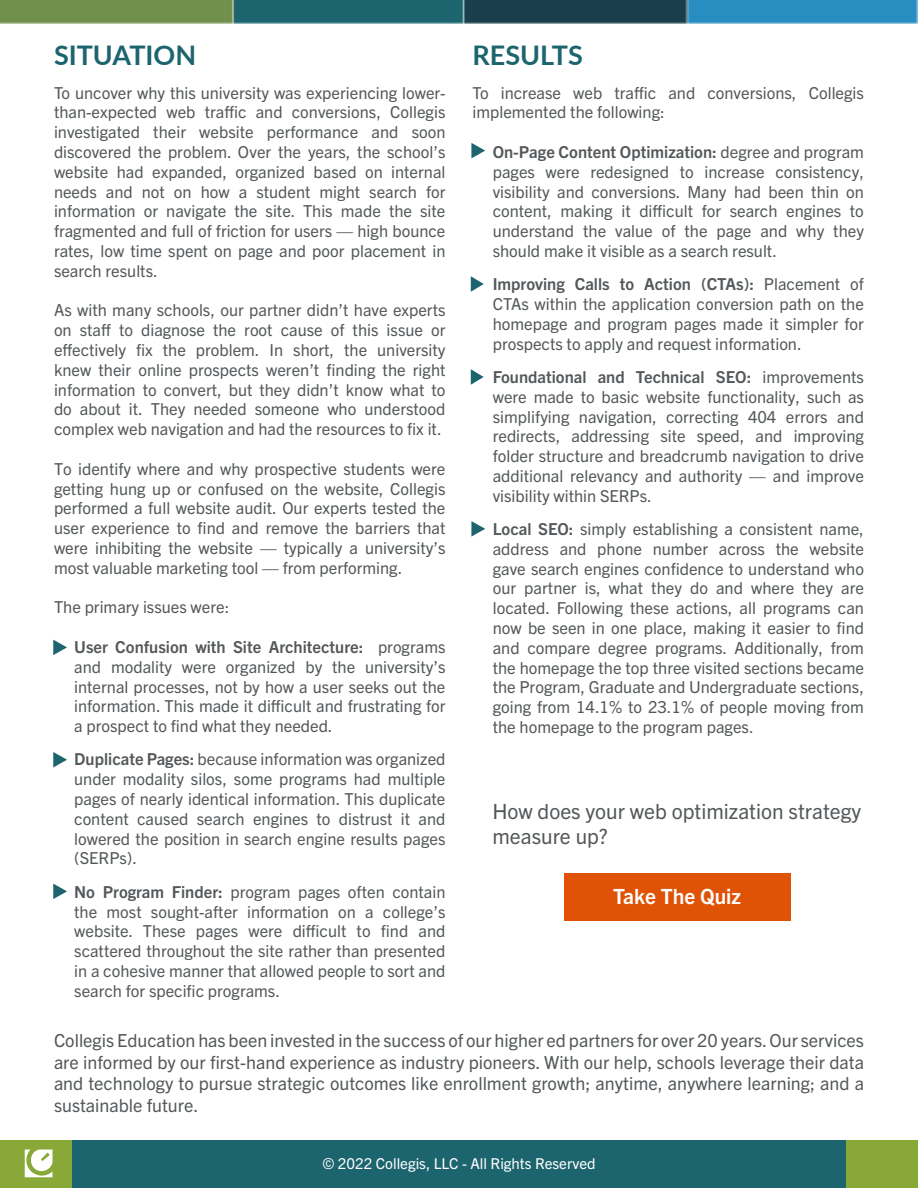
<style>
.page{position:relative;width:918px;height:1188px;background:#fff}
.page>*{position:absolute;margin:0;border:0;box-sizing:border-box;transform-origin:0 0}
.t1{font:700 27px "Lato";color:#1c646e}
.t2{font:21px/25.2px "Trade Gothic Next LT Pro";color:#54585a}
.t3{font:700 21px "Trade Gothic Next LT Pro";color:#fff}
.t4{font:18px/21.6px "Trade Gothic Next LT Pro";color:#54585a;text-align:justify}
.t5{font:16.5px/19.8px "Trade Gothic Next LT Pro";color:#54585a;text-align:justify}
.t6{font:15px "Trade Gothic Next LT Pro";color:#fff}
.s1{font-weight:700}
</style>
<div class="page">
<div style="left:0;top:1140px;width:918px;height:48px;background:#88a937"></div>
<div style="left:72px;top:1140px;width:774px;height:48px;background:#1c646e"></div>
<svg style="left:25px;top:1150px;width:27px;height:27px"></svg>
<img style="left:0;top:0;width:918px;height:23px">
<svg style="left:53px;top:639px;width:14px;height:16px"></svg>
<svg style="left:53px;top:752px;width:14px;height:16px"></svg>
<svg style="left:53px;top:883px;width:14px;height:16px"></svg>
<svg style="left:471px;top:143px;width:14px;height:16px"></svg>
<svg style="left:470px;top:276px;width:14px;height:16px"></svg>
<svg style="left:470px;top:369px;width:14px;height:16px"></svg>
<svg style="left:471px;top:521px;width:14px;height:16px"></svg>
<div style="left:564px;top:873px;width:227px;height:48px;background:#e05206"></div>
<h1 class="t1" style="left:54px;top:36px;width:144px">SITUATION</h1>
<p class="t5" style="left:54px;top:82px;width:393px">To uncover why this university was experiencing lower&shy;than-expected web traffic and conversions, Collegis investigated their website performance and soon discovered the problem. Over the years, the school’s website had expanded, organized based on internal needs and not on how a student might search for information or navigate the site. This made the site fragmented and full of friction for users — high bounce rates, low time spent on page and poor placement in search results.</p>
<p class="t5" style="left:54px;top:299px;width:393px">As with many schools, our partner didn’t have experts on staff to diagnose the root cause of this issue or effectively fix the problem. In short, the university knew their online prospects weren’t finding the right information to convert, but they didn’t know what to do about it. They needed someone who understood complex web navigation and had the resources to fix it.</p>
<p class="t5" style="left:54px;top:458px;width:393px">To identify where and why prospective students were getting hung up or confused on the website, Collegis performed a full website audit. Our experts tested the user experience to find and remove the barriers that were inhibiting the website — typically a university’s most valuable marketing tool — from performing.</p>
<p class="t5" style="left:54px;top:596px;width:177px">The primary issues were:</p>
<p class="t5" style="left:74px;top:636px;width:373px;text-indent:-20px"><span class="s1">• User Confusion with Site Architecture:</span> programs and modality were organized by the university’s internal processes, not by how a user seeks out the information. This made it difficult and frustrating for a prospect to find what they needed.</p>
<p class="t5" style="left:74px;top:748px;width:373px;text-indent:-20px"><span class="s1">• Duplicate Pages:</span> because information was organized under modality silos, some programs had multiple pages of nearly identical information. This duplicate content caused search engines to distrust it and lowered the position in search engine results pages (SERPs).</p>
<p class="t5" style="left:74px;top:881px;width:373px;text-indent:-20px"><span class="s1">• No Program Finder:</span> program pages often contain the most sought-after information on a college’s website. These pages were difficult to find and scattered throughout the site rather than presented in a cohesive manner that allowed people to sort and search for specific programs.</p>
<h1 class="t1" style="left:472px;top:36px;width:112px">RESULTS</h1>
<p class="t5" style="left:472px;top:82px;width:393px">To increase web traffic and conversions, Collegis implemented the following:</p>
<p class="t5" style="left:493px;top:141px;width:373px;text-indent:-20px"><span class="s1">• On-Page Content Optimization:</span> degree and program pages were redesigned to increase consistency, visibility and conversions. Many had been thin on content, making it difficult for search engines to understand the value of the page and why they should make it visible as a search result.</p>
<p class="t5" style="left:493px;top:273px;width:373px;text-indent:-20px"><span class="s1">• Improving Calls to Action (CTAs):</span> Placement of CTAs within the application conversion path on the homepage and program pages made it simpler for prospects to apply and request information.</p>
<p class="t5" style="left:493px;top:366px;width:373px;text-indent:-20px"><span class="s1">• Foundational and Technical SEO:</span> improvements were made to basic website functionality, such as simplifying navigation, correcting 404 errors and redirects, addressing site speed, and improving folder structure and breadcrumb navigation to drive additional relevancy and authority — and improve visibility within SERPs.</p>
<p class="t5" style="left:493px;top:518px;width:373px;text-indent:-20px"><span class="s1">• Local SEO:</span> simply establishing a consistent name, address and phone number across the website gave search engines confidence to understand who our partner is, what they do and where they are located. Following these actions, all programs can now be seen in one place, making it easier to find and compare degree programs. Additionally, from the homepage the top three visited sections became the Program, Graduate and Undergraduate sections, going from 14.1% to 23.1% of people moving from the homepage to the program pages.</p>
<p class="t2" style="left:492px;top:797px;width:370px">How does your web optimization strategy measure up?</p>
<p class="t3" style="left:613px;top:882px;width:129px">Take The Quiz</p>
<p class="t4" style="left:54px;top:1029px;width:812px">Collegis Education has been invested in the success of our higher ed partners for over 20 years. Our services are informed by our first-hand experience as industry pioneers. With our help, schools leverage their data and technology to pursue strategic outcomes like enrollment growth; anytime, anywhere learning; and a sustainable future.</p>
<p class="t6" style="left:322px;top:1153px;width:275px">© 2022 Collegis, LLC - All Rights Reserved</p>
</div>
